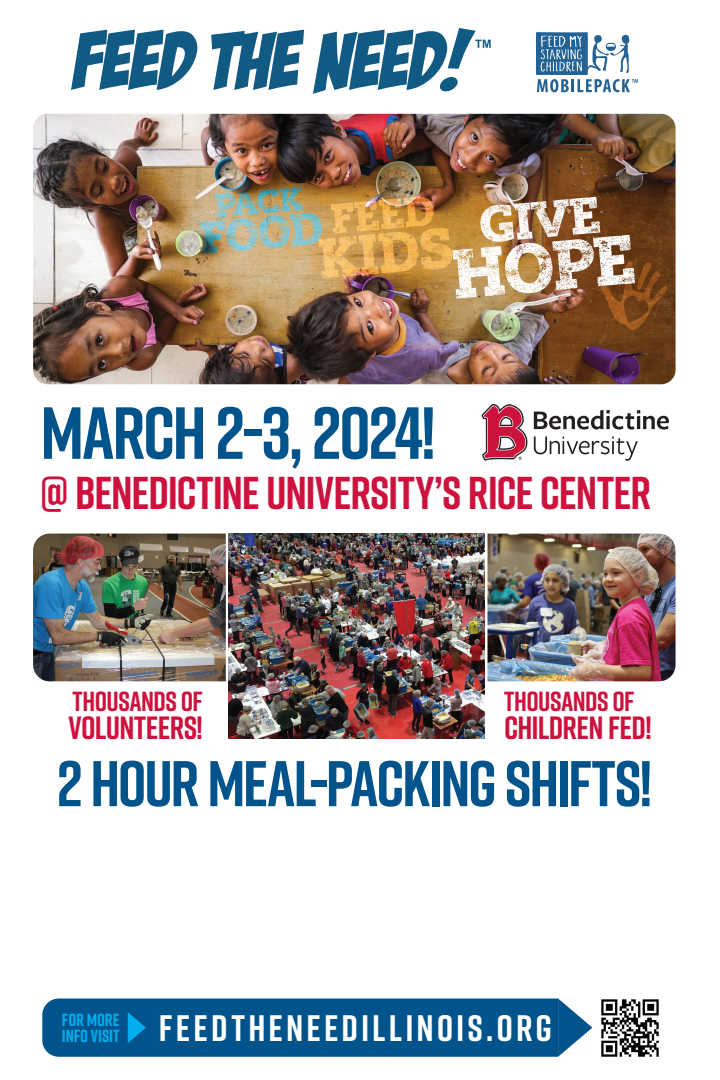
<style>
.page{position:relative;width:720px;height:1080px;background:#fff}
.page>*{position:absolute;margin:0;border:0;box-sizing:border-box;transform-origin:0 0}
.t1{font:700 73.6px "Rift";letter-spacing:-.03em;color:#00548b}
.t2{font:700 64.4px "Rift";letter-spacing:-.04em;color:#00548b}
.t3{font:700 46px "Rift";letter-spacing:-.025em;color:#cd123d}
.t4{font:700 36.8px "Rift";letter-spacing:.085em;color:#fff}
.t5{font:700 32.2px "Rift";letter-spacing:-.02em;color:#cd123d}
.t6{font:700 27.6px "Rift";letter-spacing:-.02em;color:#cd123d}
.t7{font:700 17.5px/16.1px "Rift";letter-spacing:-.005em;color:#00aeef}
</style>
<div class="page">
<img style="left:33px;top:114px;width:643px;height:270px">
<img style="left:228px;top:534px;width:256px;height:205px">
<img style="left:33px;top:534px;width:193px;height:147px">
<img style="left:487px;top:534px;width:189px;height:147px">
<svg style="left:71px;top:30px;width:126px;height:60px"></svg>
<svg style="left:211px;top:30px;width:93px;height:60px"></svg>
<svg style="left:313px;top:28px;width:178px;height:66px"></svg>
<svg style="left:536px;top:32px;width:102px;height:60px"></svg>
<svg style="left:482px;top:404px;width:45px;height:57px"></svg>
<svg style="left:534px;top:436px;width:104px;height:25px"></svg>
<svg style="left:534px;top:410px;width:135px;height:20px"></svg>
<img style="left:200px;top:187px;width:474px;height:158px">
<img style="left:601px;top:999px;width:58px;height:58px">
<div style="left:42px;top:999px;width:550px;height:58px;background:#00548b"></div>
<h1 class="t1" style="left:40px;top:380px;width:397px">MARCH 2-3, 2024!</h1>
<p class="t3" style="left:40px;top:460px;width:612px">@ BENEDICTINE UNIVERSITY’S RICE CENTER</p>
<p class="t6" style="left:73px;top:681px;width:132px">THOUSANDS OF</p>
<p class="t5" style="left:69px;top:705px;width:136px">VOLUNTEERS!</p>
<p class="t6" style="left:504px;top:681px;width:132px">THOUSANDS OF</p>
<p class="t5" style="left:504px;top:705px;width:149px">CHILDREN FED!</p>
<h2 class="t2" style="left:57px;top:738px;width:597px">2 HOUR MEAL-PACKING SHIFTS!</h2>
<p class="t7" style="left:62px;top:1011px;width:59px">FOR MORE<br>INFO VISIT</p>
<p class="t4" style="left:159px;top:1001px;width:395px">FEEDTHENEEDILLINOIS.ORG</p>
</div>
